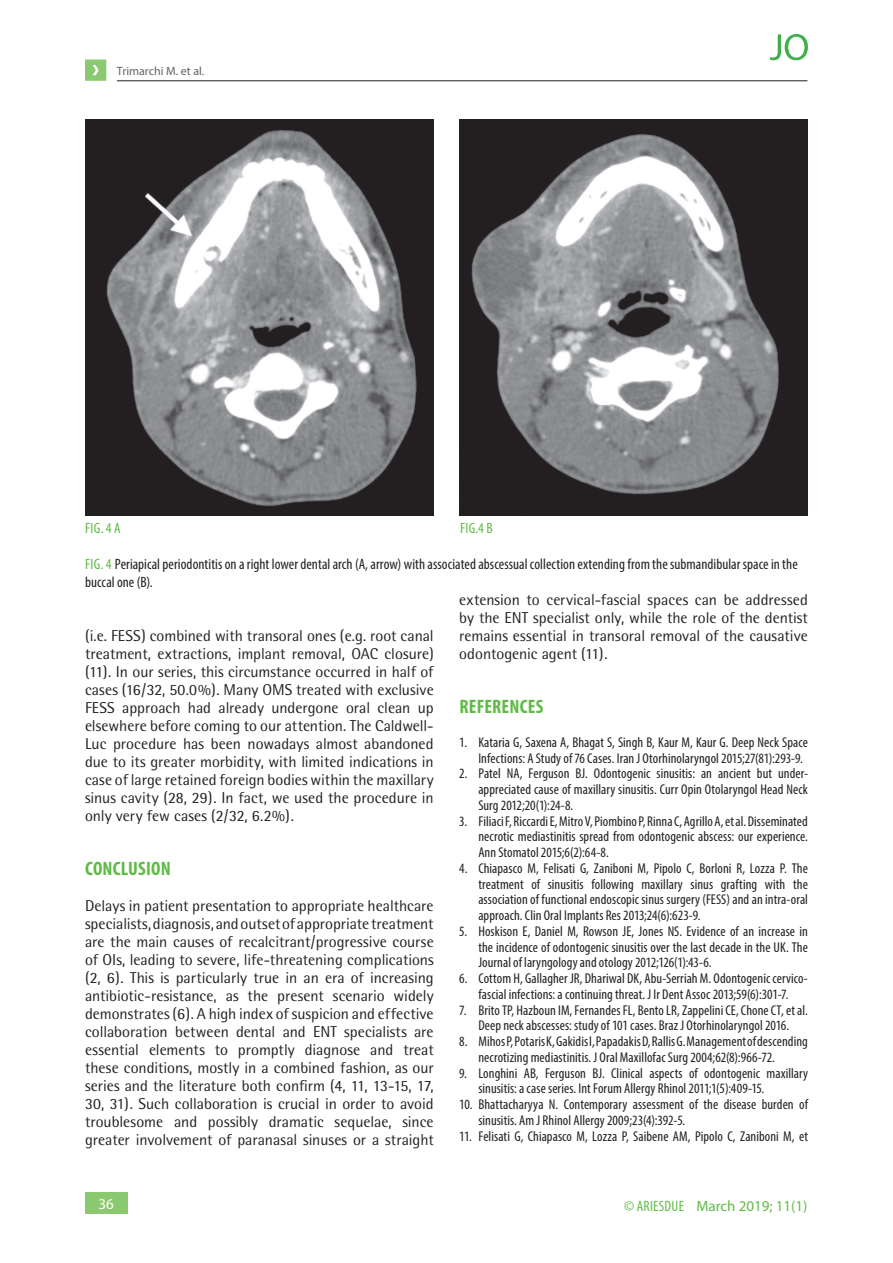
<style>
.page{position:relative;width:893px;height:1263px;background:#fff}
.page>*{position:absolute;margin:0;border:0;box-sizing:border-box;transform-origin:0 0}
.t1{font:700 condensed 19.5px "Myriad Pro";letter-spacing:.01em;color:#60bb46}
.t2{font:15.75px/18px "Rotis Semi Sans";color:#231f20;text-align:justify}
.t3{font:condensed 15px/18px "Myriad Pro";letter-spacing:.005em;color:#231f20}
.t4{font:15px "Myriad Pro";color:#60bb46}
.t5{font:condensed 15px "Myriad Pro";letter-spacing:.015em;color:#60bb46}
.t6{font:15px "Myriad Pro";color:#fff}
.t7{font:condensed 14.25px/15.8px "Myriad Pro";letter-spacing:.005em;color:#231f20}
.t8{font:12px "Myriad Pro";color:#636366}
.s1{color:#60bb46}
.s2{font-stretch:condensed}
</style>
<div class="page">
<div style="left:85px;top:1193px;width:43px;height:21px;background:#8ac96f"></div>
<svg style="left:85px;top:60px;width:21px;height:21px"></svg>
<hr style="left:117px;top:81px;width:690px;height:1px;background:#231f20">
<svg style="left:770px;top:34px;width:38px;height:26px"></svg>
<img style="left:85px;top:119px;width:349px;height:396px">
<img style="left:459px;top:119px;width:349px;height:396px">
<p class="t8" style="left:117px;top:63px;width:89px">Trimarchi M. et al.</p>
<p class="t5" style="left:85px;top:519px;width:37px">FIG. 4 A</p>
<p class="t5" style="left:460px;top:519px;width:34px">FIG.4 B</p>
<p class="t3" style="left:85px;top:555px;width:714px"><span class="s1">FIG. 4</span> Periapical periodontitis on a right lower dental arch (A, arrow) with associated abscessual collection extending from the submandibular space in the buccal one (B).</p>
<p class="t2" style="left:85px;top:627px;width:350px">(i.e. FESS) combined with transoral ones (e.g. root canal treatment, extractions, implant removal, OAC closure) (11). In our series, this circumstance occurred in half of cases (16/32, 50.0%). Many OMS treated with exclusive FESS approach had already undergone oral clean up elsewhere before coming to our attention. The Caldwell-Luc procedure has been nowadays almost abandoned due to its greater morbidity, with limited indications in case of large retained foreign bodies within the maxillary sinus cavity (28, 29). In fact, we used the procedure in only very few cases (2/32, 6.2%).</p>
<h1 class="t1" style="left:85px;top:856px;width:87px">CONCLUSION</h1>
<p class="t2" style="left:85px;top:897px;width:350px">Delays in patient presentation to appropriate healthcare specialists, diagnosis, and outset of appropriate treatment are the main causes of recalcitrant/progressive course of OIs, leading to severe, life-threatening complications (2, 6). This is particularly true in an era of increasing antibiotic-resistance, as the present scenario widely demonstrates (6). A high index of suspicion and effective collaboration between dental and ENT specialists are essential elements to promptly diagnose and treat these conditions, mostly in a combined fashion, as our series and the literature both confirm (4, 11, 13-15, 17, 30, 31). Such collaboration is crucial in order to avoid troublesome and possibly dramatic sequelae, since greater involvement of paranasal sinuses or a straight</p>
<p class="t6" style="left:99px;top:1195px;width:17px">36</p>
<p class="t2" style="left:459px;top:591px;width:350px">extension to cervical-fascial spaces can be addressed by the ENT specialist only, while the role of the dentist remains essential in transoral removal of the causative odontogenic agent (11).</p>
<h1 class="t1" style="left:459px;top:694px;width:86px">REFERENCES</h1>
<p class="t7" style="left:478px;top:734px;width:331px;text-indent:-19px">1. Kataria G, Saxena A, Bhagat S, Singh B, Kaur M, Kaur G. Deep Neck Space<br>Infections: A Study of 76 Cases. Iran J Otorhinolaryngol 2015;27(81):293-9.</p>
<p class="t7" style="left:478px;top:766px;width:331px;text-align:justify;text-indent:-19px">2. Patel NA, Ferguson BJ. Odontogenic sinusitis: an ancient but under&shy;appreciated cause of maxillary sinusitis. Curr Opin Otolaryngol Head Neck Surg 2012;20(1):24-8.</p>
<p class="t7" style="left:478px;top:813px;width:331px;text-align:justify;text-indent:-19px">3. Filiaci F, Riccardi E, Mitro V, Piombino P, Rinna C, Agrillo A, et al. Disseminated necrotic mediastinitis spread from odontogenic abscess: our experience.<br>Ann Stomatol 2015;6(2):64-8.</p>
<p class="t7" style="left:478px;top:860px;width:331px;text-align:justify;text-indent:-19px">4. Chiapasco M, Felisati G, Zaniboni M, Pipolo C, Borloni R, Lozza P. The treatment of sinusitis following maxillary sinus grafting with the association of functional endoscopic sinus surgery (FESS) and an intra-oral approach. Clin Oral Implants Res 2013;24(6):623-9.</p>
<p class="t7" style="left:478px;top:923px;width:331px;text-align:justify;text-indent:-19px">5. Hoskison E, Daniel M, Rowson JE, Jones NS. Evidence of an increase in the incidence of odontogenic sinusitis over the last decade in the UK. The Journal of laryngology and otology 2012;126(1):43-6.</p>
<p class="t7" style="left:459px;top:970px;width:350px;text-align:center">6. Cottom H, Gallagher JR, Dhariwal DK, Abu-Serriah M. Odontogenic cervico&shy;fascial infections: a continuing threat. J Ir Dent Assoc 2013;59(6):301-7.</p>
<p class="t7" style="left:459px;top:1002px;width:350px;text-align:center">7. Brito TP, Hazboun IM, Fernandes FL, Bento LR, Zappelini CE, Chone CT, et al.<br>Deep neck abscesses: study of 101 cases. Braz J Otorhinolaryngol 2016.</p>
<p class="t7" style="left:478px;top:1033px;width:331px;text-indent:-19px">8. Mihos P, Potaris K, Gakidis I, Papadakis D, Rallis G. Management of descending necrotizing mediastinitis. J Oral Maxillofac Surg 2004;62(8):966-72.</p>
<p class="t7" style="left:478px;top:1065px;width:331px;text-indent:-19px">9. Longhini AB, Ferguson BJ. Clinical aspects of odontogenic maxillary sinusitis: a case series. Int Forum Allergy Rhinol 2011;1(5):409-15.</p>
<p class="t7" style="left:478px;top:1096px;width:331px;text-indent:-19px">10. Bhattacharyya N. Contemporary assessment of the disease burden of sinusitis. Am J Rhinol Allergy 2009;23(4):392-5.</p>
<p class="t7" style="left:459px;top:1128px;width:350px">11. Felisati G, Chiapasco M, Lozza P, Saibene AM, Pipolo C, Zaniboni M, et</p>
<p class="t4" style="left:624px;top:1196px;width:185px"><span class="s2">© ARIESDUE</span> March 2019; 11(1)</p>
</div>
